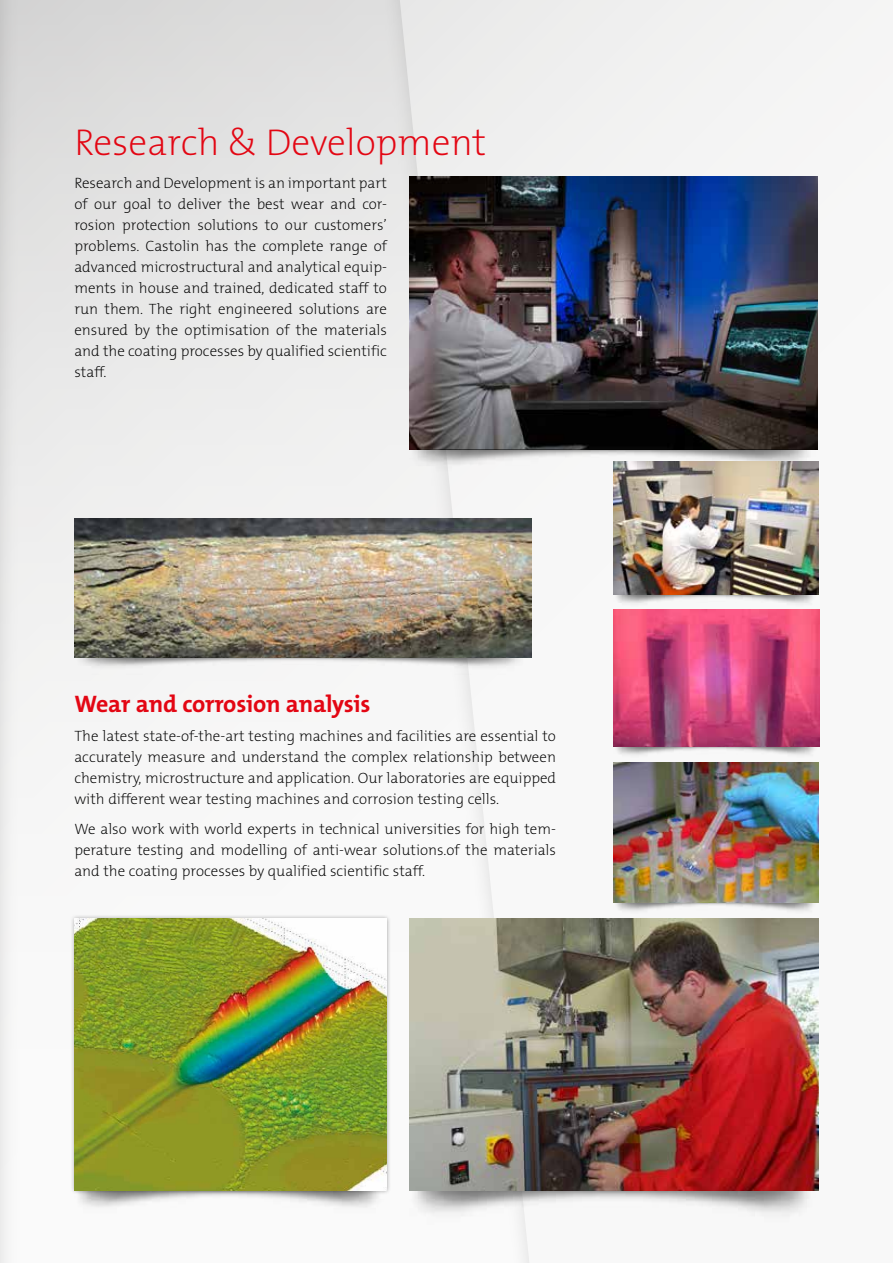
<style>
.page{position:relative;width:893px;height:1263px;background:#f8f8f8}
.page>*{position:absolute;margin:0;border:0;box-sizing:border-box;transform-origin:0 0}
.t1{font:200 37.5px "The Mix B W2";color:#e30613}
.t2{font:700 24px "The Mix B W7";letter-spacing:-.01em;color:#e30613}
.t3{font:200 15px/21px "The Mix B W2";color:#000;text-align:justify}
</style>
<div class="page">
<div style="left:0;top:0;width:533px;height:1263px;background:#000;opacity:.35"></div>
<img style="left:409px;top:177px;width:409px;height:299px">
<img style="left:409px;top:918px;width:410px;height:313px">
<img style="left:74px;top:519px;width:457px;height:155px">
<img style="left:613px;top:611px;width:206px;height:308px">
<img style="left:613px;top:461px;width:206px;height:150px">
<img style="left:74px;top:1195px;width:313px;height:26px">
<div style="left:70px;top:914px;width:322px;height:281px;background:#000;opacity:.35"></div>
<h1 class="t1" style="left:74px;top:119px;width:413px">Research &amp; Development</h1>
<p class="t3" style="left:74px;top:173px;width:314px">Research and Development is an important part of our goal to deliver the best wear and cor&shy;rosion protection solutions to our customers’ problems. Castolin has the complete range of advanced microstructural and analytical equip&shy;ments in house and trained, dedicated staff to run them. The right engineered solutions are ensured by the optimisation of the materials and the coating processes by qualified scientific staff.</p>
<h2 class="t2" style="left:74px;top:688px;width:298px">Wear and corrosion analysis</h2>
<p class="t3" style="left:74px;top:726px;width:483px">The latest state-of-the-art testing machines and facilities are essential to accurately measure and understand the complex relationship between chemistry, microstructure and application. Our laboratories are equipped with different wear testing machines and corrosion testing cells.</p>
<p class="t3" style="left:74px;top:818px;width:483px">We also work with world experts in technical universities for high tem&shy;perature testing and modelling of anti-wear solutions.of the materials and the coating processes by qualified scientific staff.</p>
</div>
